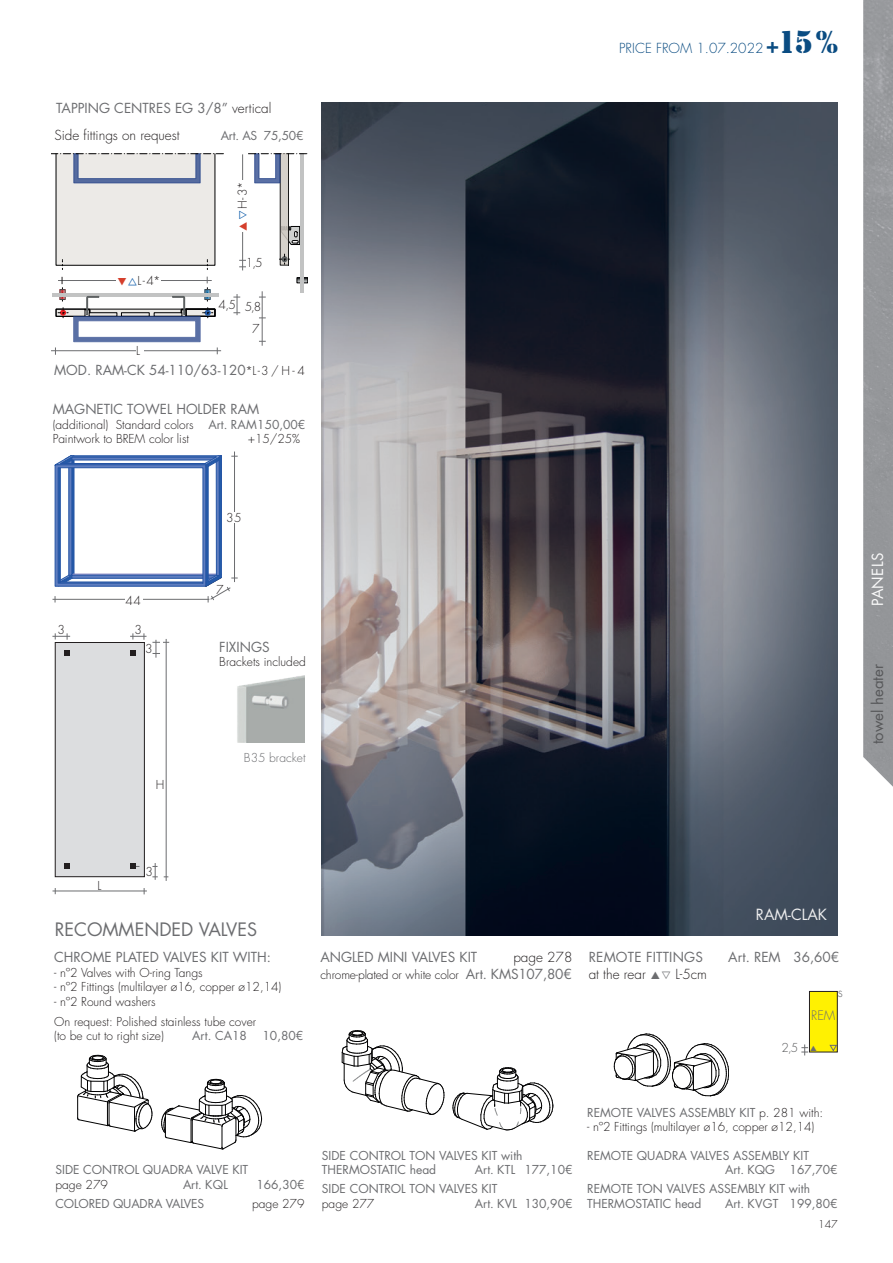
<style>
.page{position:relative;width:893px;height:1263px;background:#fff}
.page>*{position:absolute;margin:0;border:0;box-sizing:border-box;transform-origin:0 0}
.t1{font:18px "Futura Std";color:#6c6d70}
.t2{font:15px "Futura Std";color:#57585a}
.t3{font:15px "Futura Std";color:#eeeeef}
.t4{font:15px "Futura Std";letter-spacing:.025em;color:#fafafa}
.t5{font:13.5px "Futura Std";color:#6c6d70}
.t6{font:300 13.5px "Futura Std";color:#231f20}
.t7{font:300 13.5px "Futura Std";color:#0a4c82}
.t8{font:300 13.5px "Futura Std";color:#6c6d70}
.t9{font:300 12.75px "Futura Std";color:#6c6d70}
.t10{font:300 12px/22.4px "Futura Std";color:#231f20}
.t11{font:12px/14.4px "Futura Std";color:#6c6d70}
.t12{font:300 12px "Futura Std";color:#6c6d70}
.t13{font:300 12px "Futura Std";color:#57585a}
.t14{font:300 10.5px "Futura Std";color:#231f20}
.s1{font-weight:300;color:#231f20}
.s2{color:#d53f2c}
.s3{color:#0154a6}
.s4{font-weight:300;font-size:12px;color:#231f20}
.s5{font-weight:400;color:#6c6d70}
.s6{font-family:"Stencil";font-weight:400;font-size:22.5px}
.s7{font-family:"Stencil";font-weight:400;font-size:33px}
.s8{font-weight:400;font-size:13.5px;color:#6c6d70}
.s9{color:#6c6d70}
</style>
<div class="page">
<img style="left:863px;top:0;width:30px;height:787px">
<div style="left:809px;top:991px;width:29px;height:61px;background:#fff101;border:1px solid #231f20"></div>
<svg style="left:830px;top:1045px;width:7px;height:6px"></svg>
<img style="left:322px;top:102px;width:516px;height:833px">
<svg style="left:297px;top:279px;width:11px;height:5px"></svg>
<div style="left:297px;top:277px;width:11px;height:6px;border:1px solid #000001"></div>
<hr style="left:53px;top:293px;width:166px;height:3px;background:#c2c3c3">
<div style="left:56px;top:154px;width:159px;height:111px;background:#eceae7"></div>
<div style="left:56px;top:153px;width:159px;height:113px;border:1px solid #000001"></div>
<hr style="left:301px;top:154px;width:3px;height:139px;background:#c2c3c3">
<svg style="left:51px;top:153px;width:172px;height:30px"></svg>
<hr style="left:51px;top:350px;width:170px;height:1px;background:#6c6d70">
<hr style="left:242px;top:154px;width:1px;height:116px;background:#6c6d70">
<svg style="left:239px;top:153px;width:69px;height:115px"></svg>
<svg style="left:233px;top:294px;width:7px;height:21px"></svg>
<div style="left:238px;top:181px;width:9px;height:51px;background:#fff"></div>
<hr style="left:262px;top:291px;width:1px;height:55px;background:#6c6d70">
<hr style="left:53px;top:599px;width:156px;height:1px;background:#6c6d70">
<hr style="left:234px;top:451px;width:1px;height:131px;background:#6c6d70">
<svg style="left:55px;top:455px;width:183px;height:147px"></svg>
<div style="left:55px;top:642px;width:89px;height:235px;background:#dcdddf"></div>
<div style="left:55px;top:642px;width:90px;height:235px;border:1px solid #231f20"></div>
<svg style="left:64px;top:651px;width:6px;height:5px"></svg>
<hr style="left:53px;top:891px;width:94px;height:1px;background:#6c6d70">
<svg style="left:52px;top:633px;width:18px;height:7px"></svg>
<svg style="left:130px;top:633px;width:39px;height:25px"></svg>
<svg style="left:152px;top:863px;width:6px;height:17px"></svg>
<hr style="left:166px;top:639px;width:1px;height:242px;background:#6c6d70">
<svg style="left:130px;top:864px;width:9px;height:5px"></svg>
<svg style="left:64px;top:864px;width:6px;height:5px"></svg>
<img style="left:237px;top:675px;width:68px;height:68px">
<svg style="left:453px;top:1067px;width:101px;height:63px"></svg>
<svg style="left:342px;top:1030px;width:103px;height:85px"></svg>
<svg style="left:161px;top:1079px;width:101px;height:71px"></svg>
<svg style="left:77px;top:1055px;width:76px;height:77px"></svg>
<svg style="left:614px;top:1033px;width:115px;height:63px"></svg>
<svg style="left:801px;top:1044px;width:16px;height:11px"></svg>
<svg style="left:55px;top:277px;width:163px;height:78px"></svg>
<p class="t5" style="left:56px;top:99px;width:217px">TAPPING CENTRES EG 3/8” <span class="s1">vertical</span></p>
<p class="t6" style="left:54px;top:127px;width:127px">Side fittings on request</p>
<p class="t11" style="left:221px;top:128px;width:84px">Art. AS 75,50€</p>
<p class="t10" style="left:232px;top:232px;width:52px;rotate:-90deg"><span class="s2">▲</span><span class="s3">▽</span>H - 3*</p>
<p class="t10" style="left:138px;top:270px;width:25px">L - 4*</p>
<p class="t10" style="left:136px;top:340px;width:5px">L</p>
<p class="t10" style="left:246px;top:252px;width:18px">1,5</p>
<p class="t10" style="left:219px;top:294px;width:19px">4,5</p>
<p class="t10" style="left:245px;top:296px;width:18px;text-align:center">5,8<br>7</p>
<p class="t5" style="left:54px;top:361px;width:252px">MOD. RAM-CK 54-110/63-120<span class="s4">*L - 3 / H - 4</span></p>
<p class="t5" style="left:53px;top:401px;width:208px">MAGNETIC TOWEL HOLDER RAM</p>
<p class="t10" style="left:53px;top:417px;width:254px;line-height:14.4px">(additional) Standard colors <span class="s5">Art. RAM150,00€<br></span>Paintwork to BREM color list</p>
<p class="t10" style="left:248px;top:428px;width:54px">+15/25%</p>
<p class="t10" style="left:125px;top:589px;width:17px">44</p>
<p class="t10" style="left:57px;top:618px;width:9px">3</p>
<p class="t10" style="left:134px;top:618px;width:9px">3</p>
<p class="t10" style="left:145px;top:637px;width:9px">3</p>
<p class="t10" style="left:156px;top:774px;width:10px">H</p>
<p class="t10" style="left:226px;top:506px;width:17px">35</p>
<p class="t10" style="left:216px;top:579px;width:9px">7</p>
<p class="t5" style="left:219px;top:639px;width:52px">FIXINGS</p>
<p class="t10" style="left:219px;top:651px;width:88px">Brackets included</p>
<p class="t12" style="left:244px;top:751px;width:63px">B35 bracket</p>
<p class="t7" style="left:619px;top:40px;width:220px">PRICE FROM 1.07.2022 <span class="s6">+</span><span class="s7">15%</span></p>
<p class="t4" style="left:868px;top:606px;width:55px;rotate:-90deg">PANELS</p>
<p class="t2" style="left:868px;top:744px;width:82px;rotate:-90deg">towel heater</p>
<p class="t10" style="left:98px;top:875px;width:5px">L</p>
<p class="t10" style="left:145px;top:861px;width:9px">3</p>
<h1 class="t1" style="left:55px;top:917px;width:204px">RECOMMENDED VALVES</h1>
<p class="t5" style="left:54px;top:949px;width:218px">CHROME PLATED VALVES KIT WITH:</p>
<p class="t10" style="left:54px;top:962px;width:150px">- nº2 Valves with O-ring Tangs</p>
<p class="t10" style="left:54px;top:976px;width:229px">- nº2 Fittings (multilayer ø16, copper ø12,14)</p>
<p class="t10" style="left:54px;top:991px;width:203px;line-height:20.4px">- nº2 Round washers<br>On request: Polished stainless tube cover</p>
<p class="t10" style="left:54px;top:1025px;width:111px">(to be cut to right size)</p>
<p class="t11" style="left:192px;top:1029px;width:56px">Art. CA18</p>
<p class="t11" style="left:263px;top:1029px;width:42px">10,80€</p>
<p class="t5" style="left:320px;top:949px;width:158px">ANGLED MINI VALVES KIT</p>
<p class="t6" style="left:513px;top:949px;width:60px">page 278</p>
<p class="t10" style="left:320px;top:963px;width:253px">chrome-plated or white color <span class="s8">Art. KMS107,80€</span></p>
<p class="t3" style="left:756px;top:904px;width:73px">RAM-CLAK</p>
<p class="t5" style="left:589px;top:949px;width:116px">REMOTE FITTINGS</p>
<p class="t5" style="left:728px;top:949px;width:112px">Art. REM 36,60€</p>
<p class="t6" style="left:589px;top:965px;width:120px">at the rear <span class="s9">▲▽</span> L-5cm</p>
<p class="t8" style="left:838px;top:984px;width:7px">s</p>
<p class="t13" style="left:782px;top:1040px;width:18px">2,5</p>
<p class="t9" style="left:811px;top:1008px;width:26px">REM</p>
<p class="t11" style="left:55px;top:1163px;width:194px">SIDE CONTROL QUADRA VALVE KIT</p>
<p class="t10" style="left:55px;top:1173px;width:54px">page 279</p>
<p class="t11" style="left:183px;top:1177px;width:46px">Art. KQL</p>
<p class="t11" style="left:256px;top:1177px;width:50px">166,30€</p>
<p class="t11" style="left:55px;top:1196px;width:150px">COLORED QUADRA VALVES</p>
<p class="t10" style="left:252px;top:1192px;width:54px">page 279</p>
<p class="t11" style="left:322px;top:1148px;width:202px">SIDE CONTROL TON VALVES KIT with<br>THERMOSTATIC head</p>
<p class="t11" style="left:322px;top:1161px;width:252px;line-height:18.9px;text-indent:153px">Art. KTL 177,10€<br>SIDE CONTROL TON VALVES KIT</p>
<p class="t10" style="left:322px;top:1192px;width:54px">page 277</p>
<p class="t11" style="left:475px;top:1196px;width:99px">Art. KVL 130,90€</p>
<p class="t11" style="left:587px;top:1105px;width:238px">REMOTE VALVES ASSEMBLY KIT <span class="s1">p. 281 with:</span></p>
<p class="t10" style="left:587px;top:1116px;width:229px">- nº2 Fittings (multilayer ø16, copper ø12,14)</p>
<p class="t11" style="left:725px;top:1148px;width:114px;text-indent:-138px">REMOTE QUADRA VALVES ASSEMBLY KIT<br>Art. KQG 167,70€</p>
<p class="t11" style="left:587px;top:1182px;width:224px">REMOTE TON VALVES ASSEMBLY KIT with<br>THERMOSTATIC head</p>
<p class="t11" style="left:725px;top:1196px;width:114px">Art. KVGT 199,80€</p>
<p class="t14" style="left:818px;top:1218px;width:21px">147</p>
</div>
